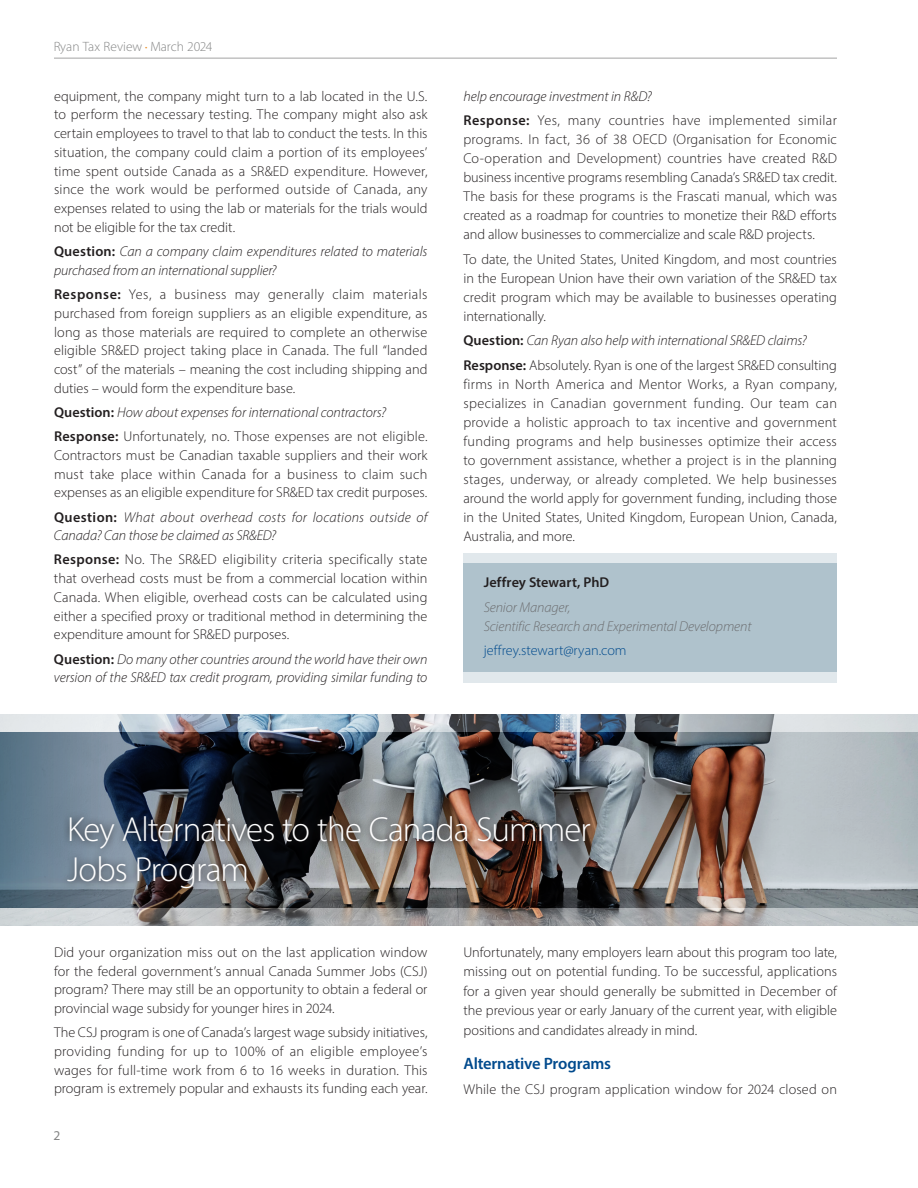
<style>
.page{position:relative;width:918px;height:1188px;background:#fff}
.page>*{position:absolute;margin:0;border:0;box-sizing:border-box;transform-origin:0 0}
.t1{font:300 34.95px/40.2px "Myriad Pro";letter-spacing:-.025em;color:#fff}
.t2{font:600 16.5px "Myriad Pro";letter-spacing:-.015em;color:#004a8d}
.t3{font:300 14.25px/18.8px "Myriad Pro";color:#231f20;text-align:justify}
.t4{font:italic 300 14.25px/18.8px "Myriad Pro";letter-spacing:-.005em;color:#231f20}
.t5{font:italic 300 14.25px/18.8px "Myriad Pro";letter-spacing:.015em;color:#231f20}
.t6{font:300 14.25px/24.5px "Myriad Pro";letter-spacing:.025em;color:#231f20}
.t7{font:italic 300 14.25px/19px "Myriad Pro";letter-spacing:-.005em;color:#6c6d70}
.t8{font:300 14.25px "Myriad Pro";color:#004a8d}
.t9{font:600 14.25px "Myriad Pro";letter-spacing:.005em;color:#231f20}
.t10{font:300 13.5px "Myriad Pro";color:#858686}
.t11{font:13.5px "Myriad Pro";color:#858686}
.s1{font-size:9px;color:#ea8f29}
.s2{font-weight:600;font-style:normal}
.s3{font-weight:600}
.s4{font-style:italic}
</style>
<div class="page">
<div style="left:464px;top:553px;width:373px;height:129px;background:#e1e8ec"></div>
<div style="left:464px;top:564px;width:373px;height:108px;background:#afc2cc"></div>
<img style="left:0;top:714px;width:918px;height:212px">
<img style="left:428px;top:732px;width:490px;height:176px">
<svg style="left:0;top:732px;width:428px;height:176px"></svg>
<img style="left:60px;top:809px;width:538px;height:87px">
<hr style="left:54px;top:58px;width:783px;height:1px;background:#a4a3a3">
<p class="t10" style="left:53px;top:38px;width:161px">Ryan Tax Review <span class="s1">•</span> March 2024</p>
<p class="t3" style="left:54px;top:86px;width:375px">equipment, the company might turn to a lab located in the U.S. to perform the necessary testing. The company might also ask certain employees to travel to that lab to conduct the tests. In this situation, the company could claim a portion of its employees’ time spent outside Canada as a SR&amp;ED expenditure. However, since the work would be performed outside of Canada, any expenses related to using the lab or materials for the trials would not be eligible for the tax credit.</p>
<p class="t4" style="left:54px;top:242px;width:375px"><span class="s2">Question:</span> Can a company claim expenditures related to materials purchased from an international supplier?</p>
<p class="t3" style="left:54px;top:285px;width:375px"><span class="s3">Response:</span> Yes, a business may generally claim materials purchased from foreign suppliers as an eligible expenditure, as long as those materials are required to complete an otherwise eligible SR&amp;ED project taking place in Canada. The full “landed cost” of the materials – meaning the cost including shipping and duties – would form the expenditure base.</p>
<p class="t3" style="left:54px;top:400px;width:375px;line-height:24.2px"><span class="s3">Question:</span> <span class="s4">How about expenses for international contractors?<br></span><span class="s3">Response:</span> Unfortunately, no. Those expenses are not eligible.</p>
<p class="t3" style="left:54px;top:446px;width:375px">Contractors must be Canadian taxable suppliers and their work must take place within Canada for a business to claim such expenses as an eligible expenditure for SR&amp;ED tax credit purposes.</p>
<p class="t5" style="left:54px;top:507px;width:375px"><span class="s2">Question:</span> What about overhead costs for locations outside of<br>Canada? Can those be claimed as SR&amp;ED?</p>
<p class="t3" style="left:54px;top:550px;width:375px"><span class="s3">Response:</span> No. The SR&amp;ED eligibility criteria specifically state that overhead costs must be from a commercial location within Canada. When eligible, overhead costs can be calculated using either a specified proxy or traditional method in determining the expenditure amount for SR&amp;ED purposes.</p>
<p class="t4" style="left:54px;top:649px;width:375px"><span class="s2">Question:</span> Do many other countries around the world have their own version of the SR&amp;ED tax credit program, providing similar funding to</p>
<p class="t6" style="left:463px;top:84px;width:375px"><span class="s4">help encourage investment in R&amp;D?<br></span><span class="s3">Response:</span> Yes, many countries have implemented similar</p>
<p class="t3" style="left:463px;top:130px;width:375px">programs. In fact, 36 of 38 OECD (Organisation for Economic Co-operation and Development) countries have created R&amp;D business incentive programs resembling Canada’s SR&amp;ED tax credit.<br>The basis for these programs is the Frascati manual, which was created as a roadmap for countries to monetize their R&amp;D efforts and allow businesses to commercialize and scale R&amp;D projects.</p>
<p class="t3" style="left:463px;top:249px;width:375px">To date, the United States, United Kingdom, and most countries in the European Union have their own variation of the SR&amp;ED tax credit program which may be available to businesses operating internationally.</p>
<p class="t3" style="left:463px;top:328px;width:375px;line-height:24.5px"><span class="s3">Question:</span> <span class="s4">Can Ryan also help with international SR&amp;ED claims?<br></span><span class="s3">Response:</span> Absolutely. Ryan is one of the largest SR&amp;ED consulting</p>
<p class="t3" style="left:463px;top:374px;width:375px">firms in North America and Mentor Works, a Ryan company, specializes in Canadian government funding. Our team can provide a holistic approach to tax incentive and government funding programs and help businesses optimize their access to government assistance, whether a project is in the planning stages, underway, or already completed. We help businesses around the world apply for government funding, including those in the United States, United Kingdom, European Union, Canada, Australia, and more.</p>
<p class="t9" style="left:484px;top:573px;width:127px">Jeffrey Stewart, PhD</p>
<p class="t7" style="left:484px;top:597px;width:269px">Senior Manager,<br>Scientific Research and Experimental Development</p>
<p class="t8" style="left:484px;top:642px;width:144px">jeffrey.stewart@ryan.com</p>
<h1 class="t1" style="left:67px;top:809px;width:525px">Key Alternatives to the Canada Summer<br>Jobs Program</h1>
<p class="t3" style="left:54px;top:943px;width:375px">Did your organization miss out on the last application window for the federal government’s annual Canada Summer Jobs (CSJ) program? There may still be an opportunity to obtain a federal or provincial wage subsidy for younger hires in 2024.</p>
<p class="t3" style="left:54px;top:1023px;width:375px">The CSJ program is one of Canada’s largest wage subsidy initiatives, providing funding for up to 100% of an eligible employee’s wages for full-time work from 6 to 16 weeks in duration. This program is extremely popular and exhausts its funding each year.</p>
<p class="t11" style="left:54px;top:1127px;width:8px">2</p>
<p class="t3" style="left:464px;top:942px;width:375px;line-height:19.5px">Unfortunately, many employers learn about this program too late, missing out on potential funding. To be successful, applications for a given year should generally be submitted in December of the previous year or early January of the current year, with eligible positions and candidates already in mind.</p>
<p class="t2" style="left:463px;top:1053px;width:149px">Alternative Programs</p>
<p class="t3" style="left:463px;top:1079px;width:375px">While the CSJ program application window for 2024 closed on</p>
</div>
